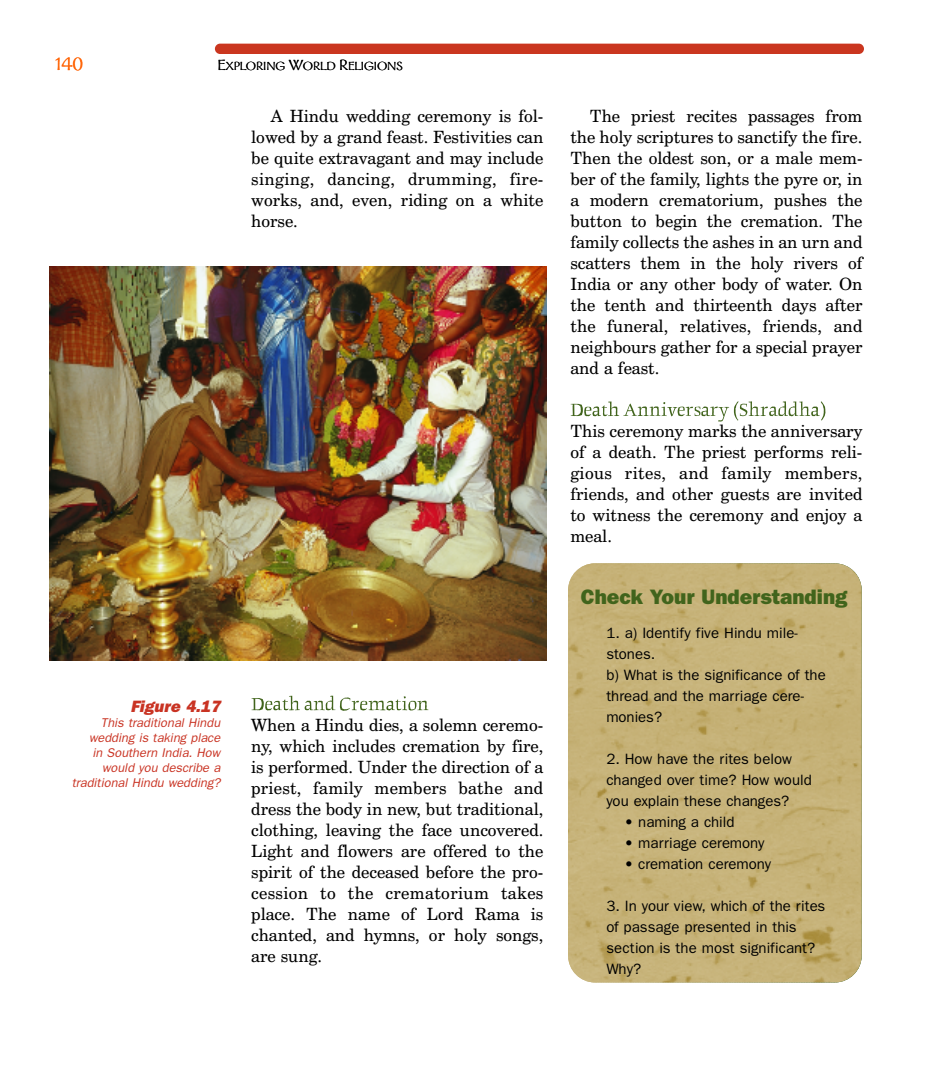
<style>
.page{position:relative;width:945px;height:1080px;background:#fff}
.page>*{position:absolute;margin:0;border:0;box-sizing:border-box;transform-origin:0 0}
.t1{font:800 21px "Franklin Gothic";color:#41641c}
.t2{font:21px "Galahad";color:#ff6609}
.t3{font:16.8px/21px "Century Schoolbook";color:#000;text-align:justify}
.t4{font:italic 800 16.5px "Franklin Gothic";color:#c93323}
.t5{font:15px/21px "Franklin Gothic";color:#000}
.t6{font:13.2px "Galahad";color:#000}
.t7{font:italic 12.75px/15px "Franklin Gothic";color:#c93323;text-align:right}
.s1{font-size:16.5px}
</style>
<div class="page">
<div style="left:215px;top:44px;width:649px;height:10px;background:#ca361f;border-radius:5px"></div>
<hr style="left:568px;top:563px;width:2px;height:419px;background:#d2c291">
<hr style="left:569px;top:563px;width:3px;height:419px;background:#d1c191">
<hr style="left:571px;top:563px;width:3px;height:419px;background:#d0c190">
<hr style="left:573px;top:563px;width:2px;height:419px;background:#cfc08f">
<hr style="left:575px;top:563px;width:2px;height:419px;background:#cebf8f">
<hr style="left:576px;top:563px;width:3px;height:419px;background:#cdbf8e">
<hr style="left:578px;top:563px;width:2px;height:419px;background:#ccbe8e">
<hr style="left:580px;top:563px;width:2px;height:419px;background:#cbbd8d">
<hr style="left:581px;top:563px;width:3px;height:419px;background:#cabd8c">
<hr style="left:583px;top:563px;width:2px;height:419px;background:#c9bc8c">
<hr style="left:585px;top:563px;width:2px;height:419px;background:#c8bc8b">
<hr style="left:586px;top:563px;width:3px;height:419px;background:#c7bb8a">
<hr style="left:588px;top:563px;width:2px;height:419px;background:#c6ba8a">
<hr style="left:839px;top:563px;width:3px;height:419px;background:#31612d">
<hr style="left:841px;top:563px;width:3px;height:419px;background:#30602d">
<hr style="left:844px;top:563px;width:3px;height:419px;background:#2e5f2b">
<hr style="left:846px;top:563px;width:3px;height:419px;background:#2d5e2b">
<hr style="left:849px;top:563px;width:3px;height:419px;background:#2b5d2a">
<hr style="left:851px;top:563px;width:3px;height:419px;background:#2a5c29">
<hr style="left:854px;top:563px;width:3px;height:419px;background:#285b28">
<hr style="left:856px;top:563px;width:3px;height:419px;background:#275b27">
<hr style="left:859px;top:563px;width:3px;height:419px;background:#255926">
<img style="left:568px;top:563px;width:294px;height:419px;border-radius:27px">
<svg style="left:252px;top:696px;width:176px;height:15px"></svg>
<svg style="left:571px;top:401px;width:254px;height:21px"></svg>
<img style="left:50px;top:267px;width:496px;height:393px">
<p class="t2" style="left:56px;top:56px;width:29px">140</p>
<p class="t6" style="left:218px;top:61px;width:187px"><span class="s1">E</span>XPLORING <span class="s1">W</span>ORLD <span class="s1">R</span>ELIGIONS</p>
<p class="t3" style="left:251px;top:105px;width:294px;text-indent:19px">A Hindu wedding ceremony is fol&shy;lowed by a grand feast. Festivities can be quite extravagant and may include singing, dancing, drumming, fire&shy;works, and, even, riding on a white horse.</p>
<p class="t4" style="left:130px;top:697px;width:91px">Figure 4.17</p>
<p class="t7" style="left:72px;top:715px;width:150px">This traditional Hindu wedding is taking place<br>in Southern India. How would you describe a traditional Hindu wedding?</p>
<p class="t3" style="left:251px;top:714px;width:294px">When a Hindu dies, a solemn ceremo&shy;ny, which includes cremation by fire, is performed. Under the direction of a priest, family members bathe and dress the body in new, but traditional, clothing, leaving the face uncovered.<br>Light and flowers are offered to the spirit of the deceased before the pro&shy;cession to the crematorium takes place. The name of Lord Rama is chanted, and hymns, or holy songs, are sung.</p>
<p class="t3" style="left:570px;top:105px;width:294px;text-indent:20px">The priest recites passages from the holy scriptures to sanctify the fire.<br>Then the oldest son, or a male mem&shy;ber of the family, lights the pyre or, in a modern crematorium, pushes the button to begin the cremation. The family collects the ashes in an urn and scatters them in the holy rivers of India or any other body of water. On the tenth and thirteenth days after the funeral, relatives, friends, and neighbours gather for a special prayer and a feast.</p>
<p class="t3" style="left:570px;top:420px;width:294px">This ceremony marks the anniversary of a death. The priest performs reli&shy;gious rites, and family members, friends, and other guests are invited to witness the ceremony and enjoy a meal.</p>
<p class="t1" style="left:581px;top:584px;width:268px">Check Your Understanding</p>
<p class="t5" style="left:606px;top:622px;width:221px">1. a) Identify five Hindu mile&shy;stones.<br>b) What is the significance of the thread and the marriage cere&shy;monies?</p>
<p class="t5" style="left:606px;top:748px;width:207px">2. How have the rites below changed over time? How would you explain these changes?</p>
<p class="t5" style="left:624px;top:811px;width:112px">• naming a child</p>
<p class="t5" style="left:624px;top:832px;width:142px">• marriage ceremony</p>
<p class="t5" style="left:624px;top:853px;width:148px">• cremation ceremony</p>
<p class="t5" style="left:606px;top:895px;width:221px">3. In your view, which of the rites of passage presented in this section is the most significant?<br>Why?</p>
</div>
